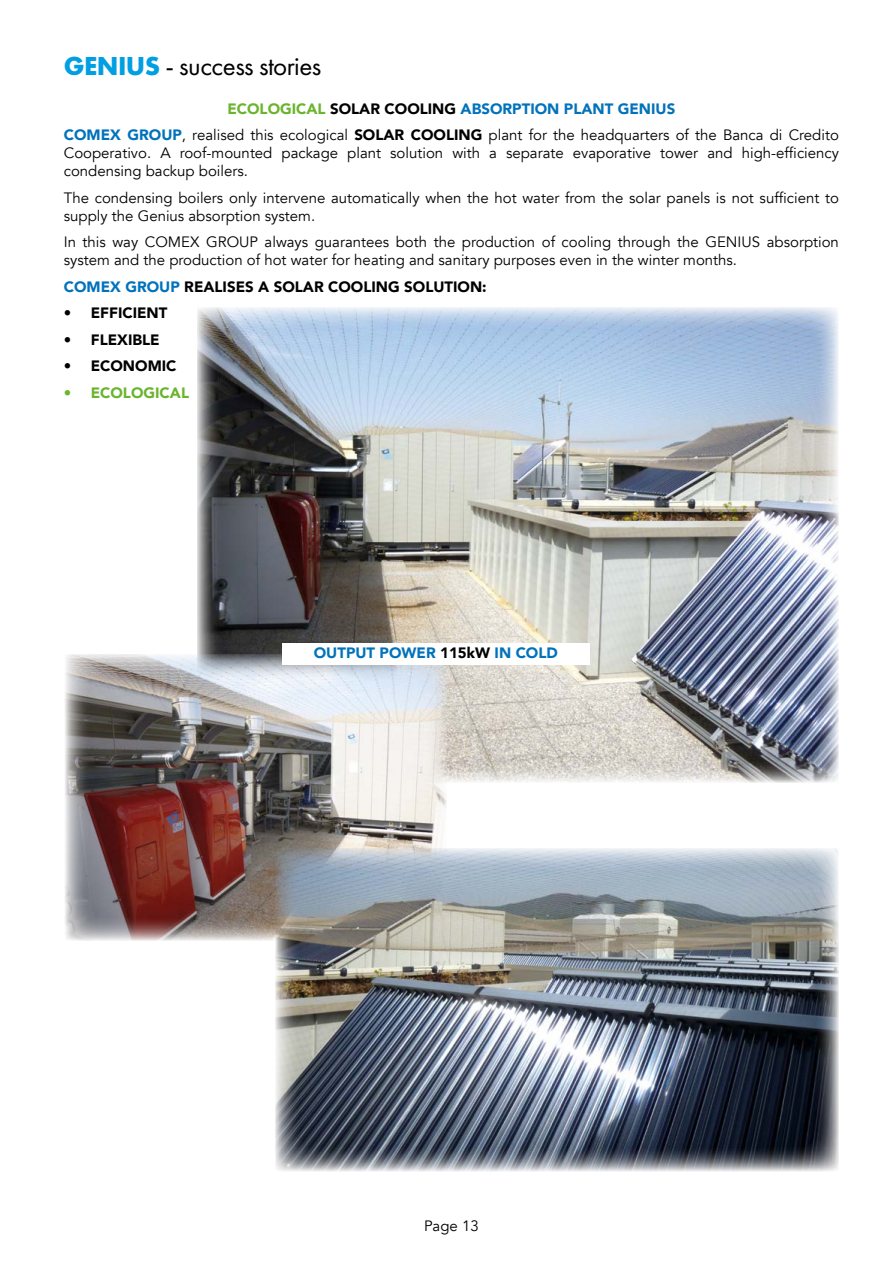
<style>
.page{position:relative;width:893px;height:1263px;background:#fff}
.page>*{position:absolute;margin:0;border:0;box-sizing:border-box;transform-origin:0 0}
.t1{font:27px "Futura PT";letter-spacing:-.02em;color:#000}
.t2{font:15px/18px "Avenir";color:#000}
.t3{font:900 15px "Avenir";color:#000}
.t4{font:900 15px "Avenir";color:#0072bb}
.t5{font:900 15px "Avenir";color:#6bb42d}
.s1{font-weight:700;color:#009fe3}
.s2{font-weight:900;color:#6bb42d}
.s3{font-weight:900}
.s4{font-weight:900;color:#0072bb}
.s5{color:#0072bb}
.s6{color:#000}
</style>
<div class="page">
<img style="left:197px;top:307px;width:642px;height:475px">
<img style="left:65px;top:654px;width:381px;height:286px">
<img style="left:275px;top:848px;width:564px;height:323px">
<div style="left:282px;top:643px;width:308px;height:22px;background:#fff"></div>
<h1 class="t1" style="left:64px;top:50px;width:259px"><span class="s1">GENIUS</span> - success stories</h1>
<p class="t2" style="left:64px;top:95px;width:777px;line-height:26.5px;text-align:center"><span class="s2">ECOLOGICAL</span> <span class="s3">SOLAR COOLING</span> <span class="s4">ABSORPTION PLANT GENIUS<br>COMEX GROUP</span>, realised this ecological <span class="s3">SOLAR COOLING</span> plant for the headquarters of the Banca di Credito</p>
<p class="t2" style="left:64px;top:144px;width:777px">Cooperativo. A roof-mounted package plant solution with a separate evaporative tower and high-efficiency condensing backup boilers.</p>
<p class="t2" style="left:64px;top:189px;width:777px">The condensing boilers only intervene automatically when the hot water from the solar panels is not sufficient to supply the Genius absorption system.</p>
<p class="t2" style="left:64px;top:233px;width:777px">In this way COMEX GROUP always guarantees both the production of cooling through the GENIUS absorption system and the production of hot water for heating and sanitary purposes even in the winter months.</p>
<p class="t3" style="left:64px;top:274px;width:424px"><span class="s5">COMEX GROUP</span> REALISES A SOLAR COOLING SOLUTION:</p>
<p class="t3" style="left:64px;top:300px;width:105px">• EFFICIENT</p>
<p class="t3" style="left:64px;top:327px;width:97px">• FLEXIBLE</p>
<p class="t3" style="left:64px;top:353px;width:114px">• ECONOMIC</p>
<p class="t5" style="left:64px;top:380px;width:127px">• ECOLOGICAL</p>
<p class="t4" style="left:314px;top:640px;width:246px">OUTPUT POWER <span class="s6">115kW</span> IN COLD</p>
<p class="t2" style="left:424px;top:1217px;width:56px">Page 13</p>
</div>
